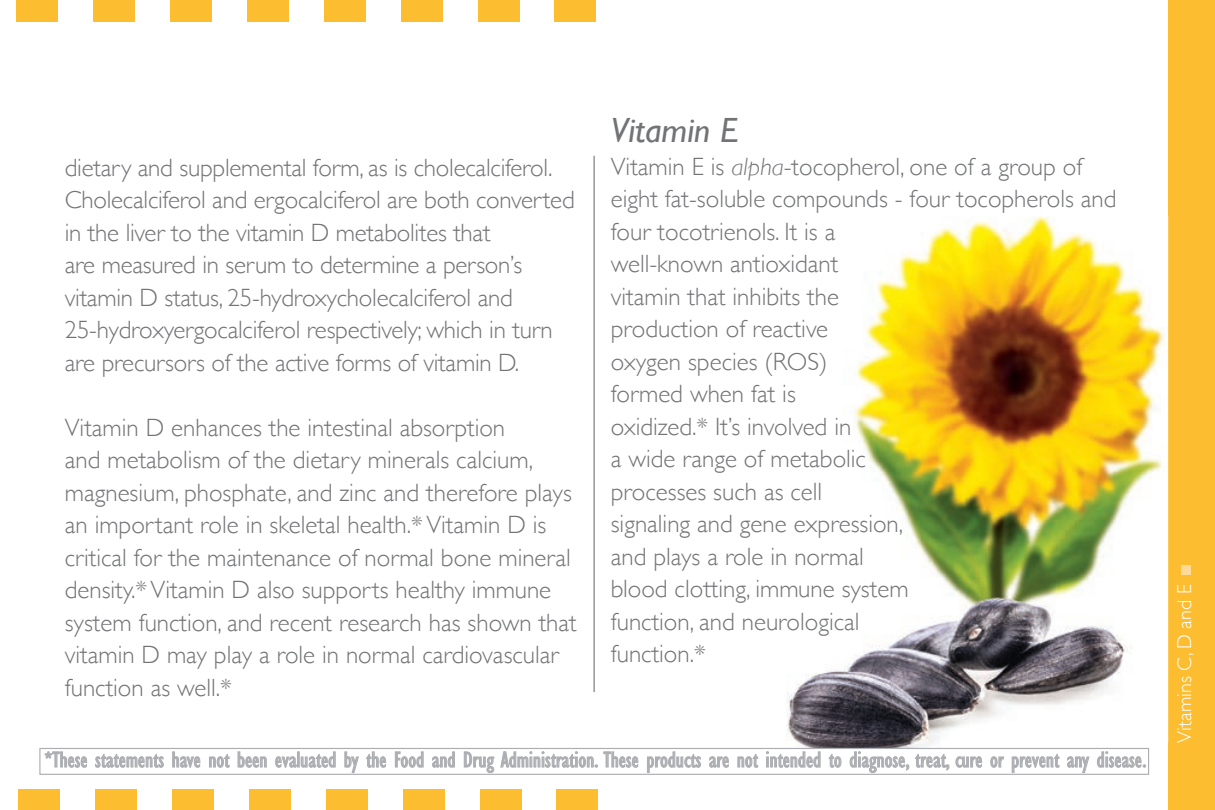
<style>
.page{position:relative;width:1215px;height:810px;background:#fff}
.page>*{position:absolute;margin:0;border:0;box-sizing:border-box;transform-origin:0 0}
.t1{font:italic 35px "Gill Sans";color:#727376}
.t2{font:300 25px/32.5px "Gill Sans";color:#727376}
.t3{font:condensed 22.75px "Gill Sans Std";color:#adaeb2}
.t4{font:300 20px "Gill Sans";color:#fff}
.s1{font-style:italic}
</style>
<div class="page">
<div style="left:16px;top:0;width:42px;height:22px;background:#fdbd31"></div>
<div style="left:93px;top:0;width:42px;height:22px;background:#fdbd31"></div>
<div style="left:170px;top:0;width:42px;height:22px;background:#fdbd31"></div>
<div style="left:247px;top:0;width:42px;height:22px;background:#fdbd31"></div>
<div style="left:324px;top:0;width:42px;height:22px;background:#fdbd31"></div>
<div style="left:401px;top:0;width:41px;height:22px;background:#fdbd31"></div>
<div style="left:478px;top:0;width:42px;height:22px;background:#fdbd31"></div>
<div style="left:554px;top:0;width:42px;height:22px;background:#fdbd31"></div>
<div style="left:1168px;top:0;width:47px;height:810px;background:#fdbd31"></div>
<div style="left:1182px;top:566px;width:9px;height:9px;background:#feda99"></div>
<div style="left:18px;top:789px;width:42px;height:21px;background:#fdbd31"></div>
<div style="left:95px;top:789px;width:42px;height:21px;background:#fdbd31"></div>
<div style="left:172px;top:789px;width:42px;height:21px;background:#fdbd31"></div>
<div style="left:249px;top:789px;width:42px;height:21px;background:#fdbd31"></div>
<div style="left:326px;top:789px;width:42px;height:21px;background:#fdbd31"></div>
<div style="left:403px;top:789px;width:42px;height:21px;background:#fdbd31"></div>
<div style="left:480px;top:789px;width:42px;height:21px;background:#fdbd31"></div>
<div style="left:557px;top:789px;width:41px;height:21px;background:#fdbd31"></div>
<img style="left:786px;top:216px;width:378px;height:547px">
<div style="left:40px;top:748px;width:1109px;height:26px;background:#fff"></div>
<svg style="left:45px;top:751px;width:42px;height:17px"></svg>
<svg style="left:95px;top:754px;width:69px;height:14px"></svg>
<svg style="left:172px;top:751px;width:28px;height:17px"></svg>
<svg style="left:209px;top:754px;width:21px;height:14px"></svg>
<svg style="left:238px;top:751px;width:29px;height:17px"></svg>
<svg style="left:275px;top:751px;width:61px;height:17px"></svg>
<svg style="left:344px;top:751px;width:15px;height:22px"></svg>
<svg style="left:366px;top:751px;width:20px;height:17px"></svg>
<svg style="left:395px;top:751px;width:29px;height:17px"></svg>
<svg style="left:432px;top:751px;width:23px;height:17px"></svg>
<svg style="left:464px;top:751px;width:30px;height:22px"></svg>
<svg style="left:500px;top:751px;width:138px;height:17px"></svg>
<svg style="left:647px;top:751px;width:54px;height:22px"></svg>
<svg style="left:709px;top:756px;width:20px;height:12px"></svg>
<svg style="left:737px;top:754px;width:21px;height:14px"></svg>
<svg style="left:766px;top:751px;width:55px;height:17px"></svg>
<div style="left:834px;top:756px;width:7px;height:12px;border:1px solid #adaeb2;border-radius:50%"></div>
<svg style="left:829px;top:754px;width:10px;height:14px"></svg>
<svg style="left:850px;top:751px;width:59px;height:22px"></svg>
<svg style="left:915px;top:754px;width:67px;height:17px"></svg>
<div style="left:991px;top:756px;width:6px;height:12px;border:1px solid #adaeb2;border-radius:50%"></div>
<svg style="left:992px;top:756px;width:12px;height:12px"></svg>
<svg style="left:1012px;top:754px;width:48px;height:19px"></svg>
<svg style="left:1067px;top:756px;width:23px;height:17px"></svg>
<svg style="left:1097px;top:751px;width:49px;height:17px"></svg>
<div style="left:39px;top:748px;width:1110px;height:27px;border:1px solid #adaeb2"></div>
<hr style="left:594px;top:156px;width:1px;height:536px;background:#636366">
<p class="t2" style="left:65px;top:150px;width:511px">dietary and supplemental form, as is cholecalciferol.<br>Cholecalciferol and ergocalciferol are both converted in the liver to the vitamin D metabolites that<br>are measured in serum to determine a person’s vitamin D status, 25-hydroxycholecalciferol and 25-hydroxyergocalciferol respectively; which in turn are precursors of the active forms of vitamin D.</p>
<p class="t2" style="left:65px;top:410px;width:513px">Vitamin D enhances the intestinal absorption<br>and metabolism of the dietary minerals calcium, magnesium, phosphate, and zinc and therefore plays an important role in skeletal health.* Vitamin D is critical for the maintenance of normal bone mineral density.* Vitamin D also supports healthy immune system function, and recent research has shown that vitamin D may play a role in normal cardiovascular function as well.*</p>
<p class="t1" style="left:611px;top:111px;width:129px">Vitamin E</p>
<p class="t2" style="left:611px;top:149px;width:507px">Vitamin E is <span class="s1">alpha</span>-tocopherol, one of a group of eight fat-soluble compounds - four tocopherols and four tocotrienols. It is a<br>well-known antioxidant<br>vitamin that inhibits the<br>production of reactive<br>oxygen species (ROS)<br>formed when fat is<br>oxidized.* It’s involved in<br>a wide range of metabolic<br>processes such as cell<br>signaling and gene expression,<br>and plays a role in normal<br>blood clotting, immune system<br>function, and neurological<br>function.*</p>
<p class="t3" style="left:44px;top:747px;width:1104px">*These statements have not been evaluated by the Food and Drug Administration. These products are not intended to diagnose, treat, cure or prevent any disease.</p>
<p class="t4" style="left:1169px;top:743px;width:159px;rotate:-90deg">Vitamins C, D and E</p>
</div>
